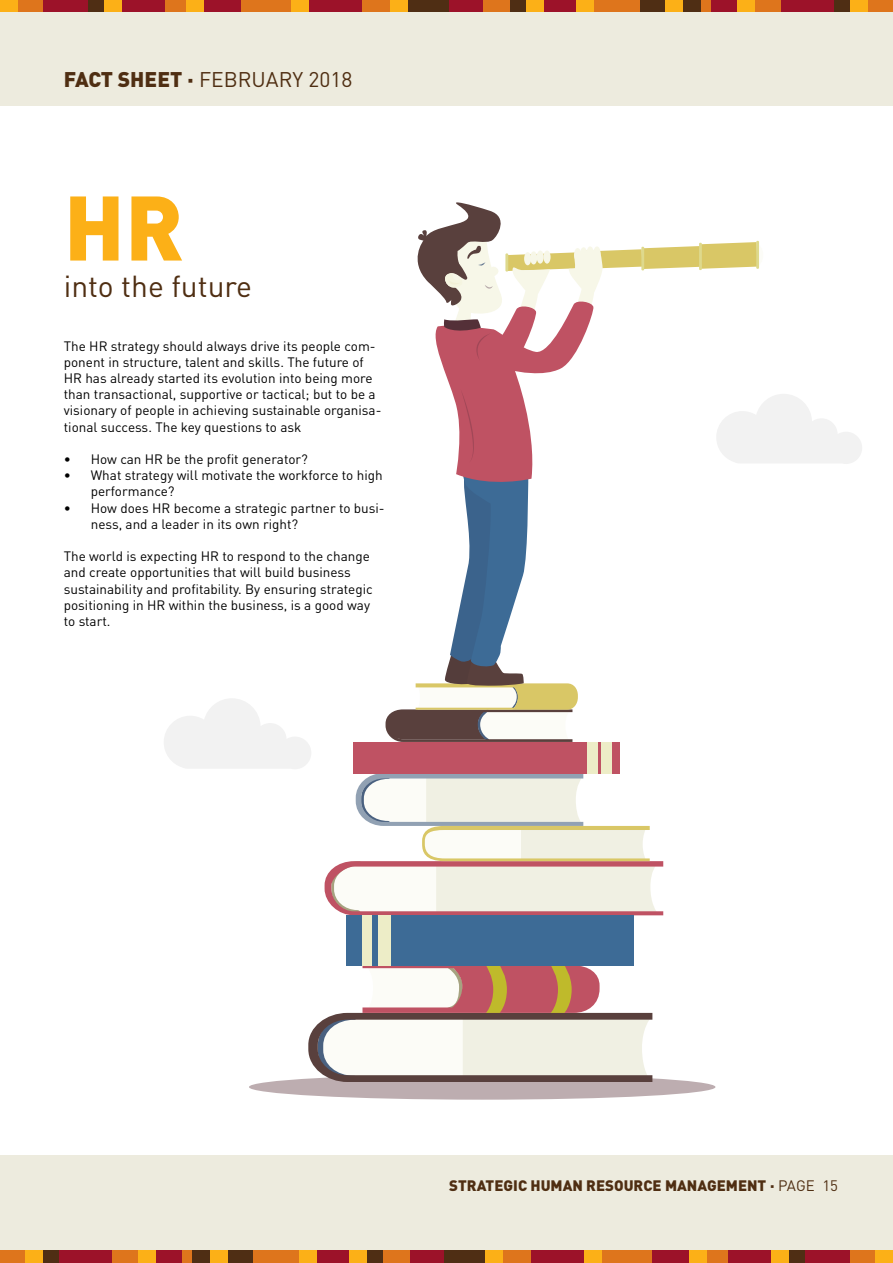
<style>
.page{position:relative;width:893px;height:1263px;background:#fff}
.page>*{position:absolute;margin:0;border:0;box-sizing:border-box;transform-origin:0 0}
.t1{font:900 90px "DIN Pro";color:#fcb017}
.t2{font:30px "DIN Pro";color:#4f2e12}
.t3{font:21px "DIN Pro";color:#4f2e12}
.t4{font:900 15px "DIN Pro";color:#4f2e12}
.t5{font:13.5px/16.2px "DIN Pro";color:#000}
.s1{font-weight:900}
.s2{font-weight:400}
</style>
<div class="page">
<div style="left:866px;top:0;width:27px;height:13px;background:#de751c"></div>
<div style="left:240px;top:0;width:53px;height:13px;background:#de751c"></div>
<div style="left:591px;top:0;width:62px;height:13px;background:#de751c"></div>
<div style="left:482px;top:0;width:29px;height:13px;background:#de751c"></div>
<div style="left:14px;top:0;width:30px;height:13px;background:#de751c"></div>
<div style="left:160px;top:0;width:29px;height:13px;background:#de751c"></div>
<div style="left:754px;top:0;width:29px;height:13px;background:#de751c"></div>
<div style="left:362px;top:0;width:29px;height:13px;background:#de751c"></div>
<div style="left:543px;top:0;width:36px;height:13px;background:#9c1229"></div>
<div style="left:204px;top:0;width:36px;height:13px;background:#9c1229"></div>
<div style="left:447px;top:0;width:36px;height:13px;background:#9c1229"></div>
<div style="left:44px;top:0;width:46px;height:13px;background:#9c1229"></div>
<div style="left:119px;top:0;width:46px;height:13px;background:#9c1229"></div>
<div style="left:781px;top:0;width:54px;height:13px;background:#9c1229"></div>
<div style="left:308px;top:0;width:54px;height:13px;background:#9c1229"></div>
<div style="left:640px;top:0;width:61px;height:13px;background:#4f2e14"></div>
<div style="left:709px;top:0;width:30px;height:13px;background:#9c1229"></div>
<div style="left:406px;top:0;width:42px;height:13px;background:#4f2e14"></div>
<div style="left:89px;top:0;width:17px;height:13px;background:#4f2e14"></div>
<div style="left:510px;top:0;width:17px;height:13px;background:#4f2e14"></div>
<div style="left:834px;top:0;width:17px;height:13px;background:#4f2e14"></div>
<div style="left:0;top:0;width:17px;height:13px;background:#fcb017"></div>
<div style="left:187px;top:0;width:17px;height:13px;background:#fcb017"></div>
<div style="left:738px;top:0;width:17px;height:13px;background:#fcb017"></div>
<div style="left:665px;top:0;width:18px;height:13px;background:#fcb017"></div>
<div style="left:577px;top:0;width:17px;height:13px;background:#fcb017"></div>
<div style="left:390px;top:0;width:17px;height:13px;background:#fcb017"></div>
<div style="left:104px;top:0;width:18px;height:13px;background:#fcb017"></div>
<div style="left:526px;top:0;width:17px;height:13px;background:#fcb017"></div>
<div style="left:850px;top:0;width:17px;height:13px;background:#fcb017"></div>
<div style="left:291px;top:0;width:17px;height:13px;background:#fcb017"></div>
<div style="left:702px;top:0;width:9px;height:13px;background:#de751c"></div>
<div style="left:0;top:13px;width:893px;height:93px;background:#edebde"></div>
<div style="left:0;top:1250px;width:26px;height:13px;background:#de751c"></div>
<div style="left:600px;top:1250px;width:53px;height:13px;background:#de751c"></div>
<div style="left:240px;top:1250px;width:62px;height:13px;background:#de751c"></div>
<div style="left:381px;top:1250px;width:30px;height:13px;background:#de751c"></div>
<div style="left:849px;top:1250px;width:30px;height:13px;background:#de751c"></div>
<div style="left:704px;top:1250px;width:29px;height:13px;background:#de751c"></div>
<div style="left:110px;top:1250px;width:29px;height:13px;background:#de751c"></div>
<div style="left:502px;top:1250px;width:29px;height:13px;background:#de751c"></div>
<div style="left:314px;top:1250px;width:36px;height:13px;background:#9c1229"></div>
<div style="left:653px;top:1250px;width:36px;height:13px;background:#9c1229"></div>
<div style="left:410px;top:1250px;width:36px;height:13px;background:#9c1229"></div>
<div style="left:803px;top:1250px;width:46px;height:13px;background:#9c1229"></div>
<div style="left:728px;top:1250px;width:46px;height:13px;background:#9c1229"></div>
<div style="left:58px;top:1250px;width:54px;height:13px;background:#9c1229"></div>
<div style="left:531px;top:1250px;width:54px;height:13px;background:#9c1229"></div>
<div style="left:191px;top:1250px;width:62px;height:13px;background:#4f2e14"></div>
<div style="left:154px;top:1250px;width:29px;height:13px;background:#9c1229"></div>
<div style="left:444px;top:1250px;width:43px;height:13px;background:#4f2e14"></div>
<div style="left:787px;top:1250px;width:17px;height:13px;background:#4f2e14"></div>
<div style="left:366px;top:1250px;width:17px;height:13px;background:#4f2e14"></div>
<div style="left:42px;top:1250px;width:17px;height:13px;background:#4f2e14"></div>
<div style="left:876px;top:1250px;width:17px;height:13px;background:#fcb017"></div>
<div style="left:689px;top:1250px;width:17px;height:13px;background:#fcb017"></div>
<div style="left:138px;top:1250px;width:17px;height:13px;background:#fcb017"></div>
<div style="left:210px;top:1250px;width:18px;height:13px;background:#fcb017"></div>
<div style="left:299px;top:1250px;width:17px;height:13px;background:#fcb017"></div>
<div style="left:486px;top:1250px;width:17px;height:13px;background:#fcb017"></div>
<div style="left:771px;top:1250px;width:18px;height:13px;background:#fcb017"></div>
<div style="left:349px;top:1250px;width:18px;height:13px;background:#fcb017"></div>
<div style="left:26px;top:1250px;width:17px;height:13px;background:#fcb017"></div>
<div style="left:585px;top:1250px;width:17px;height:13px;background:#fcb017"></div>
<div style="left:182px;top:1250px;width:9px;height:13px;background:#de751c"></div>
<div style="left:0;top:1155px;width:893px;height:95px;background:#edebde"></div>
<div style="left:249px;top:1074px;width:466px;height:26px;background:#bdadb0;border-radius:50%"></div>
<svg style="left:308px;top:964px;width:344px;height:118px"></svg>
<div style="left:346px;top:915px;width:287px;height:50px;background:#3d6b96"></div>
<div style="left:362px;top:915px;width:10px;height:50px;background:#ededc7"></div>
<div style="left:379px;top:915px;width:12px;height:50px;background:#ededc7"></div>
<div style="left:353px;top:742px;width:267px;height:31px;background:#bf5263"></div>
<div style="left:601px;top:742px;width:11px;height:31px;background:#ededc7"></div>
<div style="left:587px;top:742px;width:11px;height:31px;background:#ededc7"></div>
<svg style="left:325px;top:773px;width:338px;height:142px"></svg>
<svg style="left:386px;top:202px;width:476px;height:540px"></svg>
<svg style="left:164px;top:699px;width:147px;height:70px"></svg>
<h3 class="t3" style="left:64px;top:65px;width:290px"><span class="s1">FACT SHEET ·</span> FEBRUARY 2018</h3>
<h1 class="t1" style="left:64px;top:167px;width:121px">HR</h1>
<h2 class="t2" style="left:64px;top:265px;width:190px">into the future</h2>
<p class="t5" style="left:64px;top:337px;width:319px">The HR strategy should always drive its people com&shy;ponent in structure, talent and skills. The future of HR has already started its evolution into being more than transactional, supportive or tactical; but to be a visionary of people in achieving sustainable organisa&shy;tional success. The key questions to ask</p>
<p class="t5" style="left:64px;top:450px;width:246px">• How can HR be the profit generator?</p>
<p class="t5" style="left:91px;top:467px;width:293px;text-indent:-27px">• What strategy will motivate the workforce to high performance?</p>
<p class="t5" style="left:91px;top:499px;width:295px;text-indent:-27px">• How does HR become a strategic partner to busi&shy;ness, and a leader in its own right?</p>
<p class="t5" style="left:64px;top:548px;width:310px">The world is expecting HR to respond to the change and create opportunities that will build business sustainability and profitability. By ensuring strategic positioning in HR within the business, is a good way to start.</p>
<p class="t4" style="left:449px;top:1175px;width:390px">STRATEGIC HUMAN RESOURCE MANAGEMENT · <span class="s2">PAGE 15</span></p>
</div>
